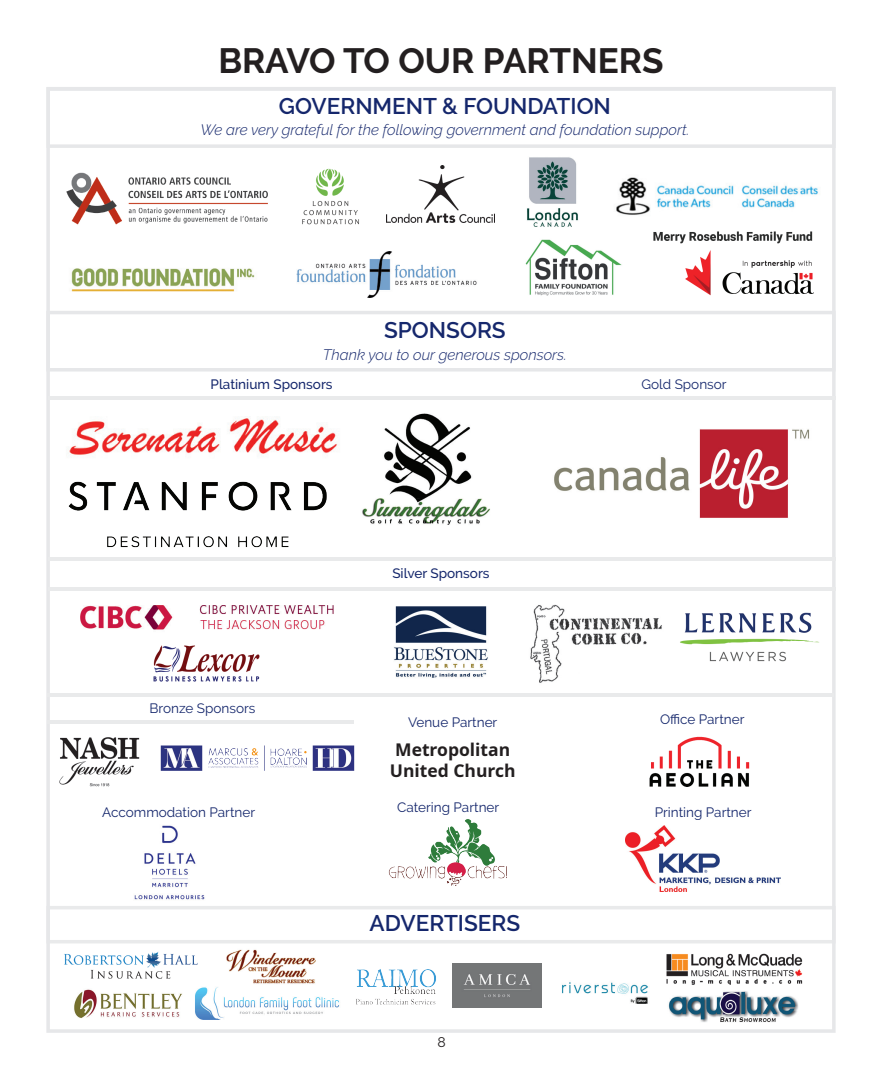
<style>
.page{position:relative;width:882px;height:1071px;background:#fff}
.page>*{position:absolute;margin:0;border:0;box-sizing:border-box;transform-origin:0 0}
.t1{font:700 35px "Raleway";color:#231f20}
.t2{font:600 22.57px "Raleway";color:#15276c}
.t3{font:700 17.5px/21px "Noto Sans";color:#231f20;text-align:center}
.t4{font:italic 300 15.05px "Raleway";color:#15276c}
.t5{font:14px "Raleway";color:#231f20}
.t6{font:13.47px "Raleway";color:#15276c}
.t7{font:500 13.47px "Raleway";color:#15276c}
</style>
<div class="page">
<img style="left:685px;top:250px;width:129px;height:46px">
<img style="left:362px;top:413px;width:128px;height:112px">
<div style="left:46px;top:311px;width:790px;height:61px;background:#fff;border:4px solid #e6e7e9"></div>
<div style="left:46px;top:87px;width:790px;height:61px;background:#fff;border:4px solid #e6e7e9"></div>
<img style="left:134px;top:825px;width:71px;height:75px">
<img style="left:626px;top:826px;width:154px;height:65px">
<img style="left:66px;top:172px;width:202px;height:53px">
<img style="left:527px;top:157px;width:51px;height:70px">
<img style="left:71px;top:268px;width:184px;height:24px">
<img style="left:302px;top:168px;width:57px;height:57px">
<img style="left:386px;top:166px;width:107px;height:56px">
<img style="left:616px;top:177px;width:202px;height:38px">
<img style="left:554px;top:429px;width:255px;height:89px">
<img style="left:394px;top:606px;width:94px;height:72px">
<img style="left:649px;top:736px;width:101px;height:51px">
<img style="left:388px;top:819px;width:119px;height:67px">
<img style="left:666px;top:953px;width:137px;height:32px">
<img style="left:195px;top:987px;width:145px;height:33px">
<img style="left:297px;top:251px;width:180px;height:46px">
<img style="left:525px;top:239px;width:97px;height:57px">
<img style="left:653px;top:231px;width:160px;height:13px">
<img style="left:68px;top:481px;width:259px;height:67px">
<img style="left:69px;top:416px;width:269px;height:39px">
<img style="left:81px;top:606px;width:253px;height:24px">
<img style="left:74px;top:989px;width:108px;height:29px">
<img style="left:668px;top:991px;width:131px;height:31px">
<img style="left:64px;top:952px;width:134px;height:27px">
<img style="left:356px;top:969px;width:80px;height:36px">
<div style="left:46px;top:906px;width:790px;height:37px;background:#fff;border:4px solid #e9eaeb"></div>
<div style="left:46px;top:87px;width:790px;height:946px;border:4px solid #e6e7e9"></div>
<img style="left:530px;top:604px;width:132px;height:79px">
<img style="left:680px;top:612px;width:139px;height:50px">
<img style="left:59px;top:737px;width:81px;height:50px">
<img style="left:160px;top:745px;width:195px;height:26px">
<hr style="left:48px;top:396px;width:787px;height:3px;background:#e9eaeb">
<hr style="left:48px;top:587px;width:787px;height:4px;background:#e9eaeb">
<hr style="left:48px;top:557px;width:787px;height:4px;background:#e9eaeb">
<hr style="left:47px;top:720px;width:307px;height:4px;background:#e9eaeb">
<hr style="left:47px;top:693px;width:786px;height:4px;background:#e9eaeb">
<img style="left:224px;top:949px;width:103px;height:41px">
<img style="left:453px;top:963px;width:89px;height:45px">
<img style="left:153px;top:645px;width:107px;height:37px">
<img style="left:562px;top:982px;width:86px;height:22px">
<h1 class="t1" style="left:218px;top:41px;width:447px">BRAVO TO OUR PARTNERS</h1>
<h2 class="t2" style="left:279px;top:93px;width:334px">GOVERNMENT &amp; FOUNDATION</h2>
<p class="t4" style="left:200px;top:121px;width:491px">We are very grateful for the following government and foundation support.</p>
<h2 class="t2" style="left:384px;top:317px;width:123px">SPONSORS</h2>
<p class="t4" style="left:323px;top:345px;width:245px">Thank you to our generous sponsors.</p>
<p class="t7" style="left:211px;top:376px;width:124px">Platinium Sponsors</p>
<p class="t6" style="left:150px;top:701px;width:107px">Bronze Sponsors</p>
<p class="t7" style="left:392px;top:565px;width:99px">Silver Sponsors</p>
<p class="t6" style="left:408px;top:714px;width:91px">Venue Partner</p>
<p class="t3" style="left:390px;top:739px;width:127px">Metropolitan<br>United Church</p>
<p class="t6" style="left:641px;top:376px;width:87px">Gold Sponsor</p>
<p class="t6" style="left:660px;top:711px;width:86px">Office Partner</p>
<p class="t6" style="left:397px;top:799px;width:104px">Catering Partner</p>
<p class="t6" style="left:102px;top:804px;width:155px">Accommodation Partner</p>
<p class="t6" style="left:655px;top:804px;width:98px">Printing Partner</p>
<h2 class="t2" style="left:370px;top:910px;width:152px">ADVERTISERS</h2>
<p class="t5" style="left:437px;top:1034px;width:10px">8</p>
</div>
